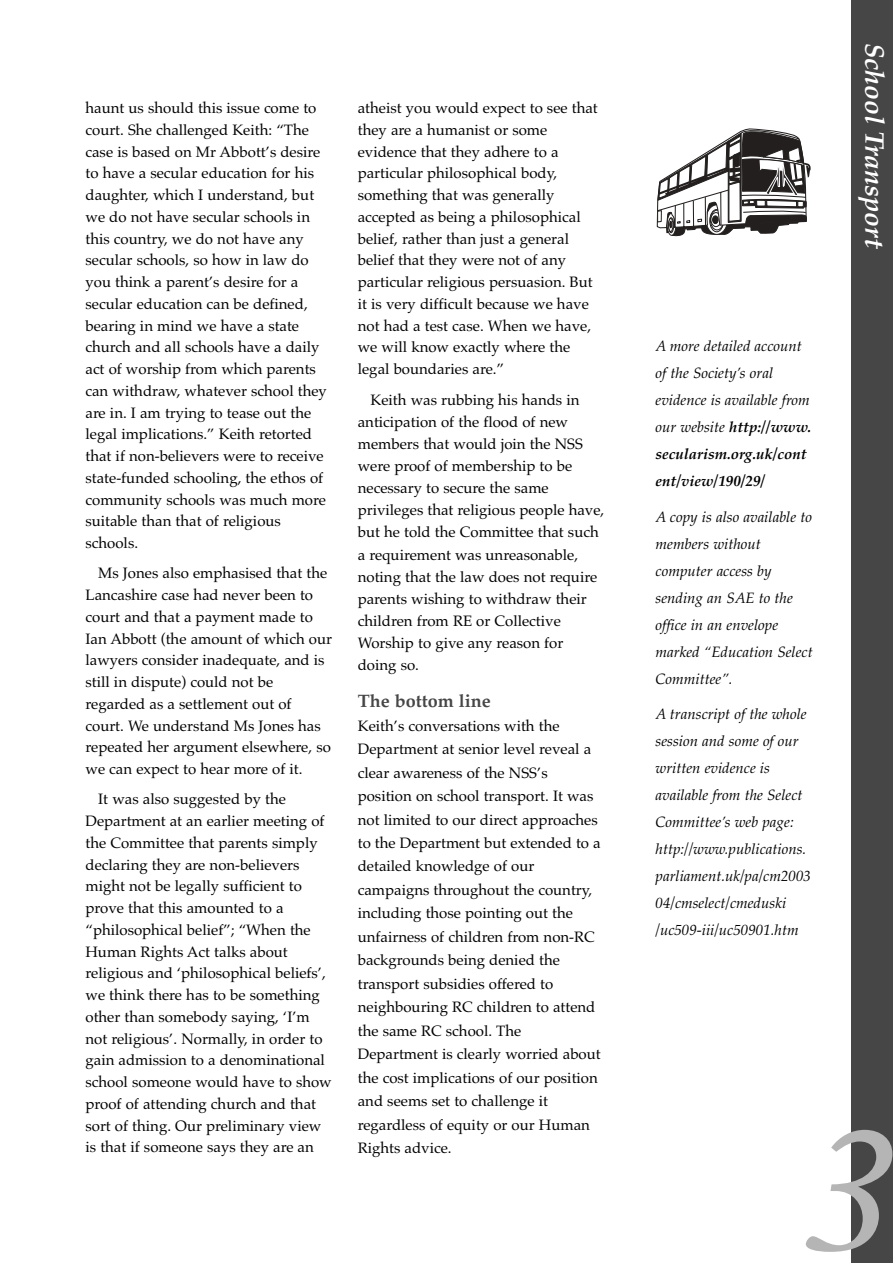
<style>
.page{position:relative;width:893px;height:1263px;background:#fff}
.page>*{position:absolute;margin:0;border:0;box-sizing:border-box;transform-origin:0 0}
.t1{font:italic 180px "Plantin";color:#b5b5b5}
.t2{font:italic 700 27px "Palatino";color:#fff}
.t3{font:700 18px "Palatino";color:#464646}
.t4{font:15px/21.8px "Palatino";color:#000}
.t5{font:italic 15px/27px "Palatino";color:#000}
.s1{font-weight:700}
</style>
<div class="page">
<div style="left:851px;top:0;width:41px;height:1263px;background:#464646"></div>
<svg style="left:656px;top:128px;width:155px;height:109px"></svg>
<p class="t4" style="left:85px;top:99px;width:243px">haunt us should this issue come to court. She challenged Keith: “The case is based on Mr Abbott’s desire to have a secular education for his daughter, which I understand, but we do not have secular schools in this country, we do not have any secular schools, so how in law do you think a parent’s desire for a secular education can be defined, bearing in mind we have a state church and all schools have a daily act of worship from which parents can withdraw, whatever school they are in. I am trying to tease out the legal implications.” Keith retorted that if non-believers were to receive state-funded schooling, the ethos of community schools was much more suitable than that of religious schools.</p>
<p class="t4" style="left:85px;top:564px;width:248px;text-indent:13px">Ms Jones also emphasised that the<br>Lancashire case had never been to court and that a payment made to<br>Ian Abbott (the amount of which our lawyers consider inadequate, and is still in dispute) could not be regarded as a settlement out of court. We understand Ms Jones has repeated her argument elsewhere, so we can expect to hear more of it.</p>
<p class="t4" style="left:85px;top:790px;width:248px;text-indent:13px">It was also suggested by the Department at an earlier meeting of the Committee that parents simply declaring they are non-believers might not be legally sufficient to prove that this amounted to a “philosophical belief”; “When the Human Rights Act talks about religious and ‘philosophical beliefs’, we think there has to be something other than somebody saying, ‘I’m not religious’. Normally, in order to gain admission to a denominational school someone would have to show proof of attending church and that sort of thing. Our preliminary view is that if someone says they are an</p>
<p class="t4" style="left:358px;top:99px;width:241px">atheist you would expect to see that they are a humanist or some evidence that they adhere to a particular philosophical body, something that was generally accepted as being a philosophical belief, rather than just a general belief that they were not of any particular religious persuasion. But it is very difficult because we have not had a test case. When we have, we will know exactly where the legal boundaries are.”</p>
<p class="t4" style="left:358px;top:390px;width:248px;line-height:22.2px;text-indent:13px">Keith was rubbing his hands in anticipation of the flood of new members that would join the NSS were proof of membership to be necessary to secure the same privileges that religious people have, but he told the Committee that such a requirement was unreasonable, noting that the law does not require parents wishing to withdraw their children from RE or Collective<br>Worship to give any reason for doing so.</p>
<p class="t3" style="left:358px;top:694px;width:134px">The bottom line</p>
<p class="t4" style="left:358px;top:715px;width:244px;line-height:23.5px">Keith’s conversations with the<br>Department at senior level reveal a clear awareness of the NSS’s position on school transport. It was not limited to our direct approaches to the Department but extended to a detailed knowledge of our campaigns throughout the country, including those pointing out the unfairness of children from non-RC backgrounds being denied the transport subsidies offered to neighbouring RC children to attend the same RC school. The<br>Department is clearly worried about the cost implications of our position and seems set to challenge it regardless of equity or our Human<br>Rights advice.</p>
<p class="t5" style="left:655px;top:334px;width:157px">A more detailed account of the Society’s oral evidence is available from our website <span class="s1">http://www. secularism.org.uk/cont ent/view/190/29/</span></p>
<p class="t5" style="left:655px;top:505px;width:159px">A copy is also available to members without computer access by sending an SAE to the office in an envelope marked “Education Select<br>Committee”.</p>
<p class="t5" style="left:655px;top:702px;width:157px">A transcript of the whole session and some of our written evidence is available from the Select<br>Committee’s web page: http://www.publications. parliament.uk/pa/cm2003<br>04/cmselect/cmeduski /uc509-iii/uc50901.htm</p>
<h2 class="t2" style="left:885px;top:43px;width:208px;rotate:90deg">School Transport</h2>
<h1 class="t1" style="left:800px;top:1125px;width:95px">3</h1>
</div>
